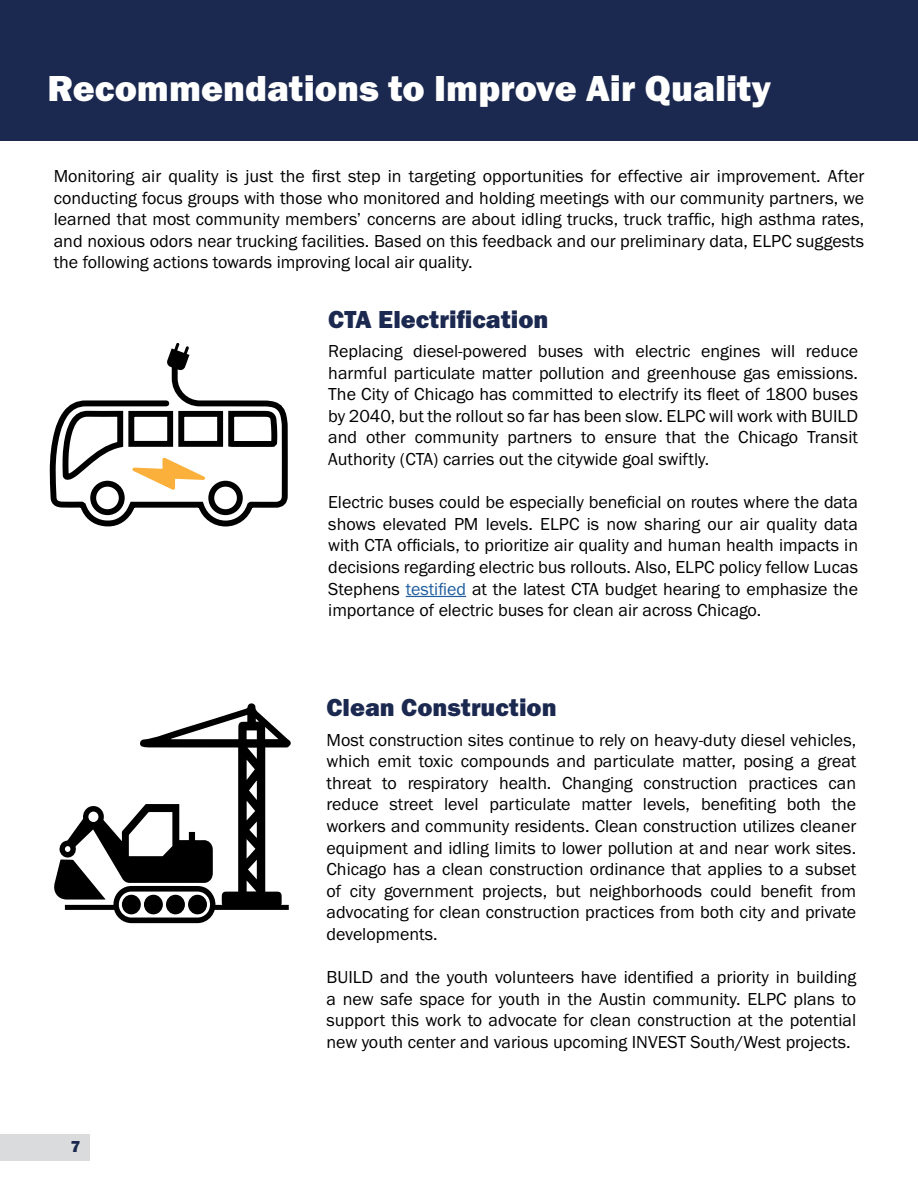
<style>
.page{position:relative;width:918px;height:1188px;background:#fff}
.page>*{position:absolute;margin:0;border:0;box-sizing:border-box;transform-origin:0 0}
.t1{font:37.5px "Franklin Gothic URW Hea";color:#fff}
.t2{font:25.5px "Franklin Gothic URW Hea";color:#1b284f}
.t3{font:18px/21.6px "Franklin Gothic URW Boo";color:#000;text-align:justify}
.t4{font:16.5px "Franklin Gothic URW Hea";color:#1b284e}
.s1{color:#215e9e}
</style>
<div class="page">
<div style="left:0;top:0;width:918px;height:140px;background:#1b284f"></div>
<div style="left:0;top:1134px;width:90px;height:27px;background:#dadbdc"></div>
<hr style="left:406px;top:596px;width:60px;height:1px;background:#215e9e">
<svg style="left:47px;top:140px;width:244px;height:387px"></svg>
<svg style="left:132px;top:458px;width:73px;height:32px"></svg>
<svg style="left:166px;top:343px;width:23px;height:28px"></svg>
<svg style="left:54px;top:703px;width:237px;height:220px"></svg>
<div style="left:213px;top:905px;width:76px;height:5px;background:#000"></div>
<div style="left:65px;top:905px;width:52px;height:5px;background:#000"></div>
<h1 class="t1" style="left:48px;top:64px;width:725px">Recommendations to Improve Air Quality</h1>
<p class="t3" style="left:54px;top:165px;width:812px">Monitoring air quality is just the first step in targeting opportunities for effective air improvement. After conducting focus groups with those who monitored and holding meetings with our community partners, we learned that most community members’ concerns are about idling trucks, truck traffic, high asthma rates, and noxious odors near trucking facilities. Based on this feedback and our preliminary data, ELPC suggests the following actions towards improving local air quality.</p>
<h2 class="t2" style="left:328px;top:302px;width:222px">CTA Electrification</h2>
<p class="t3" style="left:328px;top:340px;width:531px">Replacing diesel-powered buses with electric engines will reduce harmful particulate matter pollution and greenhouse gas emissions.<br>The City of Chicago has committed to electrify its fleet of 1800 buses by 2040, but the rollout so far has been slow. ELPC will work with BUILD and other community partners to ensure that the Chicago Transit Authority (CTA) carries out the citywide goal swiftly.</p>
<p class="t3" style="left:328px;top:491px;width:531px">Electric buses could be especially beneficial on routes where the data shows elevated PM levels. ELPC is now sharing our air quality data with CTA officials, to prioritize air quality and human health impacts in decisions regarding electric bus rollouts. Also, ELPC policy fellow Lucas Stephens <span class="s1">testified</span> at the latest CTA budget hearing to emphasize the importance of electric buses for clean air across Chicago.</p>
<h2 class="t2" style="left:327px;top:691px;width:232px">Clean Construction</h2>
<p class="t4" style="left:71px;top:1136px;width:11px">7</p>
<p class="t3" style="left:327px;top:728px;width:531px">Most construction sites continue to rely on heavy-duty diesel vehicles, which emit toxic compounds and particulate matter, posing a great threat to respiratory health. Changing construction practices can reduce street level particulate matter levels, benefiting both the workers and community residents. Clean construction utilizes cleaner equipment and idling limits to lower pollution at and near work sites.<br>Chicago has a clean construction ordinance that applies to a subset of city government projects, but neighborhoods could benefit from advocating for clean construction practices from both city and private developments.</p>
<p class="t3" style="left:327px;top:966px;width:531px">BUILD and the youth volunteers have identified a priority in building a new safe space for youth in the Austin community. ELPC plans to support this work to advocate for clean construction at the potential new youth center and various upcoming INVEST South/West projects.</p>
</div>
